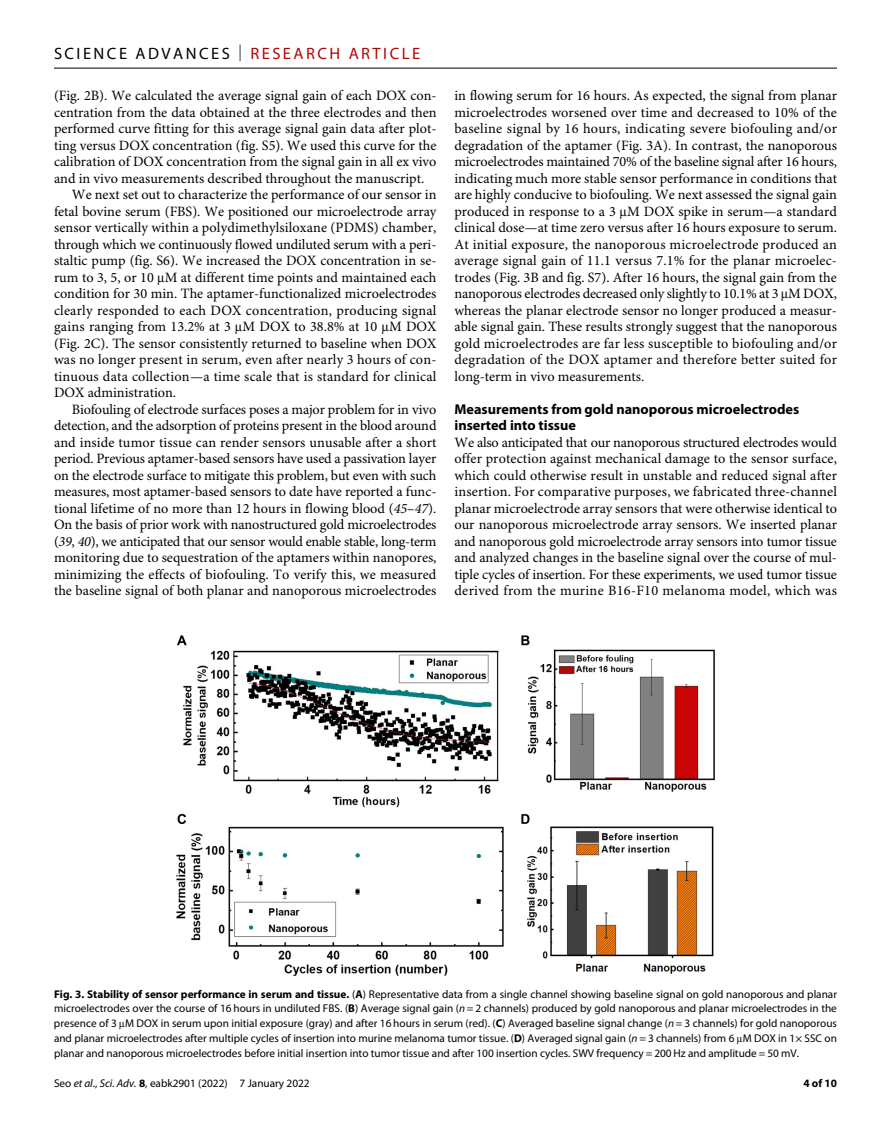
<style>
.page{position:relative;width:891px;height:1134px;background:#fff}
.page>*{position:absolute;margin:0;border:0;box-sizing:border-box;transform-origin:0 0}
.t1{font:16.5px "Myriad Pro";letter-spacing:.15em;color:#000}
.t2{font:14.25px/16.5px "Minion Pro";color:#000;text-align:justify}
.t3{font:700 14.25px/16.5px "Myriad Pro";color:#000}
.t4{font:14.25px "Minion Pro";letter-spacing:-.02em;color:#000}
.t5{font:11.25px/15px "Myriad Pro";color:#000;text-align:justify}
.t6{font:700 11.25px "Myriad Pro";color:#000}
.s1{font-weight:300}
.s2{color:#b10508}
.s3{font-style:italic}
.s4{font-weight:700}
</style>
<div class="page">
<hr style="left:54px;top:68px;width:783px;height:1px;background:#000">
<img style="left:176px;top:635px;width:539px;height:341px">
<p class="t1" style="left:54px;top:40px;width:368px">SCIENCE ADVANCES <span class="s1">|</span> <span class="s2">RESEARCH ARTICLE</span></p>
<p class="t2" style="left:54px;top:89px;width:384px">(Fig. 2B). We calculated the average signal gain of each DOX con-</p>
<p class="t2" style="left:54px;top:105px;width:384px">centration from the data obtained at the three electrodes and then</p>
<p class="t2" style="left:54px;top:122px;width:384px">performed curve fitting for this average signal gain data after plot-</p>
<p class="t2" style="left:54px;top:138px;width:384px">ting versus DOX concentration (fig. S5). We used this curve for the</p>
<p class="t2" style="left:54px;top:155px;width:384px">calibration of DOX concentration from the signal gain in all ex vivo</p>
<p class="t2" style="left:54px;top:171px;width:372px">and in vivo measurements described throughout the manuscript.</p>
<p class="t2" style="left:72px;top:188px;width:366px">We next set out to characterize the performance of our sensor in</p>
<p class="t2" style="left:54px;top:204px;width:384px">fetal bovine serum (FBS). We positioned our microelectrode array</p>
<p class="t2" style="left:54px;top:221px;width:384px">sensor vertically within a polydimethylsiloxane (PDMS) chamber,</p>
<p class="t2" style="left:54px;top:237px;width:384px">through which we continuously flowed undiluted serum with a peri-</p>
<p class="t2" style="left:54px;top:254px;width:384px">staltic pump (fig. S6). We increased the DOX concentration in se-</p>
<p class="t2" style="left:54px;top:270px;width:384px">rum to 3, 5, or 10 M at different time points and maintained each</p>
<p class="t2" style="left:54px;top:287px;width:384px">condition for 30 min. The aptamer-functionalized microelectrodes</p>
<p class="t2" style="left:54px;top:303px;width:384px">clearly responded to each DOX concentration, producing signal</p>
<p class="t2" style="left:54px;top:320px;width:384px">gains ranging from 13.2% at 3 M DOX to 38.8% at 10 M DOX</p>
<p class="t2" style="left:54px;top:336px;width:384px">(Fig. 2C). The sensor consistently returned to baseline when DOX</p>
<p class="t2" style="left:54px;top:353px;width:384px">was no longer present in serum, even after nearly 3 hours of con-</p>
<p class="t2" style="left:54px;top:369px;width:384px">tinuous data collection—a time scale that is standard for clinical</p>
<p class="t2" style="left:54px;top:386px;width:124px">DOX administration.</p>
<p class="t2" style="left:72px;top:402px;width:366px">Biofouling of electrode surfaces poses a major problem for in vivo</p>
<p class="t2" style="left:54px;top:419px;width:384px">detection, and the adsorption of proteins present in the blood around</p>
<p class="t2" style="left:54px;top:435px;width:384px">and inside tumor tissue can render sensors unusable after a short</p>
<p class="t2" style="left:54px;top:452px;width:384px">period. Previous aptamer-based sensors have used a passivation layer</p>
<p class="t2" style="left:54px;top:468px;width:384px">on the electrode surface to mitigate this problem, but even with such</p>
<p class="t2" style="left:54px;top:485px;width:384px">measures, most aptamer-based sensors to date have reported a func-</p>
<p class="t2" style="left:54px;top:501px;width:384px">tional lifetime of no more than 12 hours in flowing blood (<span class="s3">45</span>–<span class="s3">47</span>).</p>
<p class="t2" style="left:54px;top:518px;width:384px">On the basis of prior work with nanostructured gold microelectrodes</p>
<p class="t4" style="left:54px;top:532px;width:384px">(<span class="s3">39</span>, <span class="s3">40</span>), we anticipated that our sensor would enable stable, long-term</p>
<p class="t2" style="left:54px;top:551px;width:384px">monitoring due to sequestration of the aptamers within nanopores,</p>
<p class="t2" style="left:54px;top:567px;width:384px">minimizing the effects of biofouling. To verify this, we measured</p>
<p class="t2" style="left:54px;top:584px;width:384px">the baseline signal of both planar and nanoporous microelectrodes</p>
<p class="t2" style="left:454px;top:89px;width:384px">in flowing serum for 16 hours. As expected, the signal from planar microelectrodes worsened over time and decreased to 10% of the baseline signal by 16 hours, indicating severe biofouling and/or degradation of the aptamer (Fig. 3A). In contrast, the nanoporous microelectrodes maintained 70% of the baseline signal after 16 hours, indicating much more stable sensor performance in conditions that are highly conducive to biofouling. We next assessed the signal gain produced in response to a 3 M DOX spike in serum—a standard clinical dose—at time zero versus after 16 hours exposure to serum.<br>At initial exposure, the nanoporous microelectrode produced an average signal gain of 11.1 versus 7.1% for the planar microelec&shy;trodes (Fig. 3B and fig. S7). After 16 hours, the signal gain from the nanoporous electrodes decreased only slightly to 10.1% at 3 M DOX, whereas the planar electrode sensor no longer produced a measur&shy;able signal gain. These results strongly suggest that the nanoporous gold microelectrodes are far less susceptible to biofouling and/or degradation of the DOX aptamer and therefore better suited for long-term in vivo measurements.</p>
<p class="t3" style="left:454px;top:399px;width:346px">Measurements from gold nanoporous microelectrodes inserted into tissue</p>
<p class="t2" style="left:454px;top:435px;width:384px">We also anticipated that our nanoporous structured electrodes would offer protection against mechanical damage to the sensor surface, which could otherwise result in unstable and reduced signal after insertion. For comparative purposes, we fabricated three-channel planar microelectrode array sensors that were otherwise identical to our nanoporous microelectrode array sensors. We inserted planar and nanoporous gold microelectrode array sensors into tumor tissue and analyzed changes in the baseline signal over the course of mul&shy;tiple cycles of insertion. For these experiments, we used tumor tissue derived from the murine B16-F10 melanoma model, which was</p>
<p class="t5" style="left:54px;top:986px;width:785px"><span class="s4">Fig. 3. Stability of sensor performance in serum and tissue.</span> (<span class="s4">A</span>) Representative data from a single channel showing baseline signal on gold nanoporous and planar microelectrodes over the course of 16 hours in undiluted FBS. (<span class="s4">B</span>) Average signal gain (<span class="s3">n</span> = 2 channels) produced by gold nanoporous and planar microelectrodes in the presence of 3 M DOX in serum upon initial exposure (gray) and after 16 hours in serum (red). (<span class="s4">C</span>) Averaged baseline signal change (<span class="s3">n</span> = 3 channels) for gold nanoporous and planar microelectrodes after multiple cycles of insertion into murine melanoma tumor tissue. (<span class="s4">D</span>) Averaged signal gain (<span class="s3">n</span> = 3 channels) from 6 M DOX in 1× SSC on planar and nanoporous microelectrodes before initial insertion into tumor tissue and after 100 insertion cycles. SWV frequency = 200 Hz and amplitude = 50 mV.</p>
<p class="t5" style="left:54px;top:1076px;width:257px">Seo <span class="s3">et al</span>., <span class="s3">Sci. Adv.</span> <span class="s4">8</span>, eabk2901 (2022) 7 January 2022</p>
<p class="t6" style="left:803px;top:1074px;width:35px">4 of 10</p>
</div>
